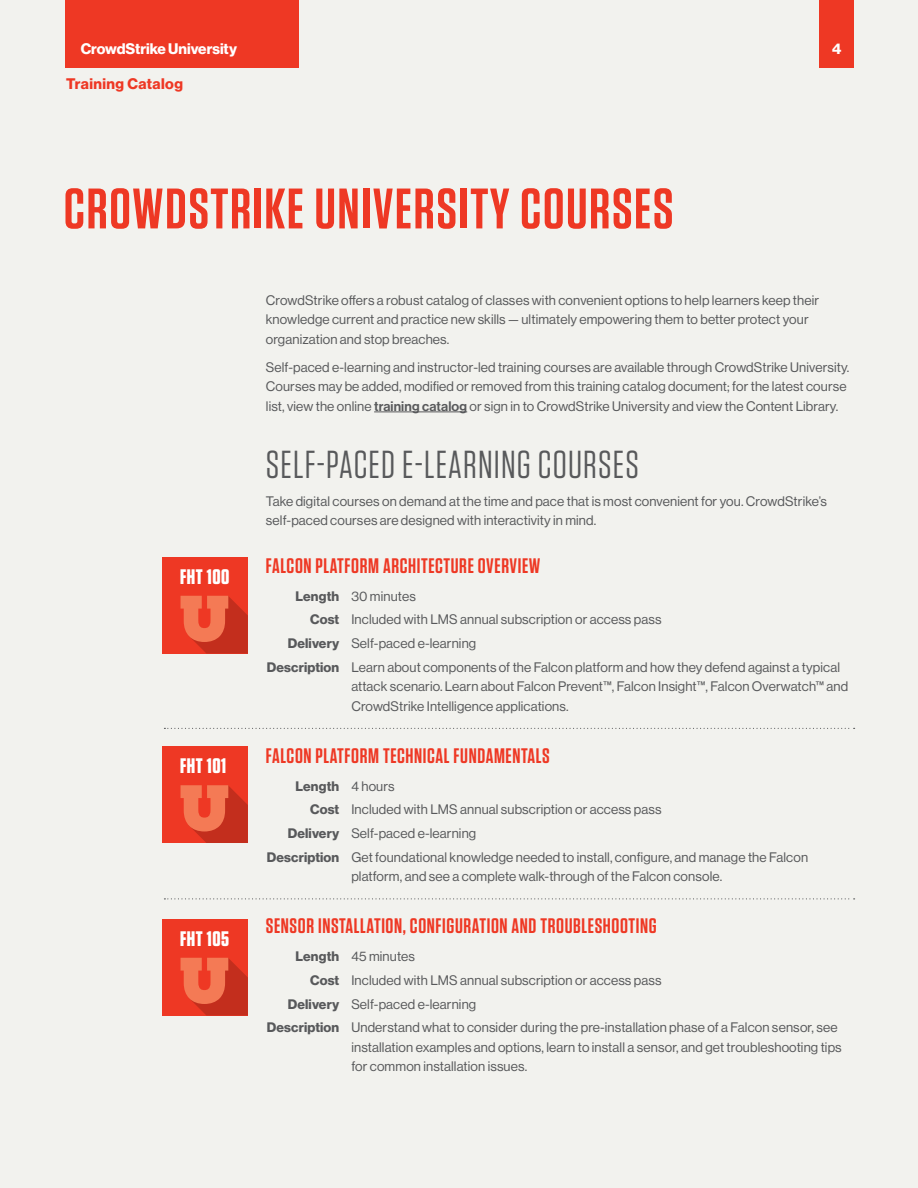
<style>
.page{position:relative;width:918px;height:1188px;background:#f2f2ee}
.page>*{position:absolute;margin:0;border:0;box-sizing:border-box;transform-origin:0 0}
.t1{font:600 57px "Tungsten";letter-spacing:.03em;color:#ee3824}
.t2{font:39px "Tungsten";letter-spacing:.03em;color:#58595b}
.t3{font:600 21px "Tungsten";letter-spacing:.03em;color:#ee3824}
.t4{font:700 21px "Tungsten";letter-spacing:.03em;color:#fff}
.t5{font:700 15px "Haas Grot Disp 75";color:#fff}
.t6{font:700 15px "Haas Grot Disp 75";letter-spacing:.03em;color:#ee3824}
.t7{font:13.5px/19.5px "Haas Grot Disp 55 Roman";letter-spacing:.01em;color:#58595b}
.t8{font:700 13.5px "Haas Grot Disp 75";letter-spacing:.01em;color:#58595b}
.s1{font-family:"Haas Grot Disp 65";font-weight:500}
.s2{font-family:"Haas Grot Disp 75";font-weight:700}
.s3{font-family:"Haas Grot Disp 55 Roman";font-weight:400}
</style>
<div class="page">
<div style="left:65px;top:0;width:234px;height:68px;background:#ee3824"></div>
<div style="left:819px;top:0;width:35px;height:68px;background:#ee3824"></div>
<hr style="left:374px;top:412px;width:93px;height:1px;background:#58595b">
<svg style="left:164px;top:728px;width:691px;height:1px"></svg>
<svg style="left:164px;top:898px;width:691px;height:1px"></svg>
<div style="left:163px;top:557px;width:85px;height:97px;background:#ee3824"></div>
<svg style="left:181px;top:596px;width:67px;height:58px"></svg>
<div style="left:163px;top:747px;width:85px;height:96px;background:#ee3824"></div>
<svg style="left:181px;top:785px;width:67px;height:58px"></svg>
<div style="left:163px;top:919px;width:85px;height:97px;background:#ee3824"></div>
<svg style="left:181px;top:958px;width:67px;height:58px"></svg>
<p class="t5" style="left:81px;top:39px;width:158px">CrowdStrike University</p>
<p class="t6" style="left:66px;top:75px;width:119px">Training Catalog</p>
<h1 class="t1" style="left:64px;top:179px;width:611px">CROWDSTRIKE UNIVERSITY COURSES</h1>
<p class="t5" style="left:832px;top:39px;width:11px">4</p>
<h3 class="t4" style="left:180px;top:565px;width:51px">FHT 100</h3>
<h3 class="t4" style="left:180px;top:755px;width:48px">FHT 101</h3>
<h3 class="t4" style="left:180px;top:927px;width:51px">FHT 105</h3>
<p class="t7" style="left:266px;top:290px;width:555px">CrowdStrike offers a robust catalog of classes with convenient options to help learners keep their knowledge current and practice new skills — ultimately empowering them to better protect your organization and stop breaches.</p>
<p class="t7" style="left:266px;top:357px;width:585px">Self-paced e-learning and instructor-led training courses are available through CrowdStrike University.<br>Courses may be added, modified or removed from this training catalog document; for the latest course list, view the online <span class="s1">training catalog</span> or sign in to CrowdStrike University and view the Content Library.</p>
<h2 class="t2" style="left:266px;top:444px;width:374px">SELF-PACED E-LEARNING COURSES</h2>
<p class="t7" style="left:266px;top:491px;width:562px">Take digital courses on demand at the time and pace that is most convenient for you. CrowdStrike’s self-paced courses are designed with interactivity in mind.</p>
<h3 class="t3" style="left:266px;top:554px;width:276px">FALCON PLATFORM ARCHITECTURE OVERVIEW</h3>
<p class="t7" style="left:296px;top:586px;width:122px"><span class="s2">Length</span> 30 minutes</p>
<p class="t7" style="left:310px;top:610px;width:353px"><span class="s2">Cost</span> Included with LMS annual subscription or access pass</p>
<p class="t7" style="left:288px;top:634px;width:190px"><span class="s2">Delivery</span> Self-paced e-learning</p>
<p class="t7" style="left:267px;top:657px;width:575px"><span class="s2">Description</span> Learn about components of the Falcon platform and how they defend against a typical</p>
<p class="t7" style="left:351px;top:677px;width:498px">attack scenario. Learn about Falcon Prevent™, Falcon Insight™, Falcon Overwatch™ and<br>CrowdStrike Intelligence applications.</p>
<h3 class="t3" style="left:266px;top:744px;width:285px">FALCON PLATFORM TECHNICAL FUNDAMENTALS</h3>
<p class="t8" style="left:296px;top:778px;width:101px">Length <span class="s3">4 hours</span></p>
<p class="t7" style="left:310px;top:800px;width:353px"><span class="s2">Cost</span> Included with LMS annual subscription or access pass</p>
<p class="t7" style="left:288px;top:824px;width:190px"><span class="s2">Delivery</span> Self-paced e-learning</p>
<p class="t7" style="left:267px;top:847px;width:543px"><span class="s2">Description</span> Get foundational knowledge needed to install, configure, and manage the Falcon</p>
<p class="t7" style="left:351px;top:867px;width:372px">platform, and see a complete walk-through of the Falcon console.</p>
<h3 class="t3" style="left:266px;top:915px;width:392px">SENSOR INSTALLATION, CONFIGURATION AND TROUBLESHOOTING</h3>
<p class="t7" style="left:296px;top:947px;width:121px"><span class="s2">Length</span> 45 minutes</p>
<p class="t7" style="left:310px;top:970px;width:353px"><span class="s2">Cost</span> Included with LMS annual subscription or access pass</p>
<p class="t7" style="left:288px;top:994px;width:190px"><span class="s2">Delivery</span> Self-paced e-learning</p>
<p class="t7" style="left:267px;top:1018px;width:572px"><span class="s2">Description</span> Understand what to consider during the pre-installation phase of a Falcon sensor, see</p>
<p class="t7" style="left:351px;top:1037px;width:492px">installation examples and options, learn to install a sensor, and get troubleshooting tips for common installation issues.</p>
</div>
